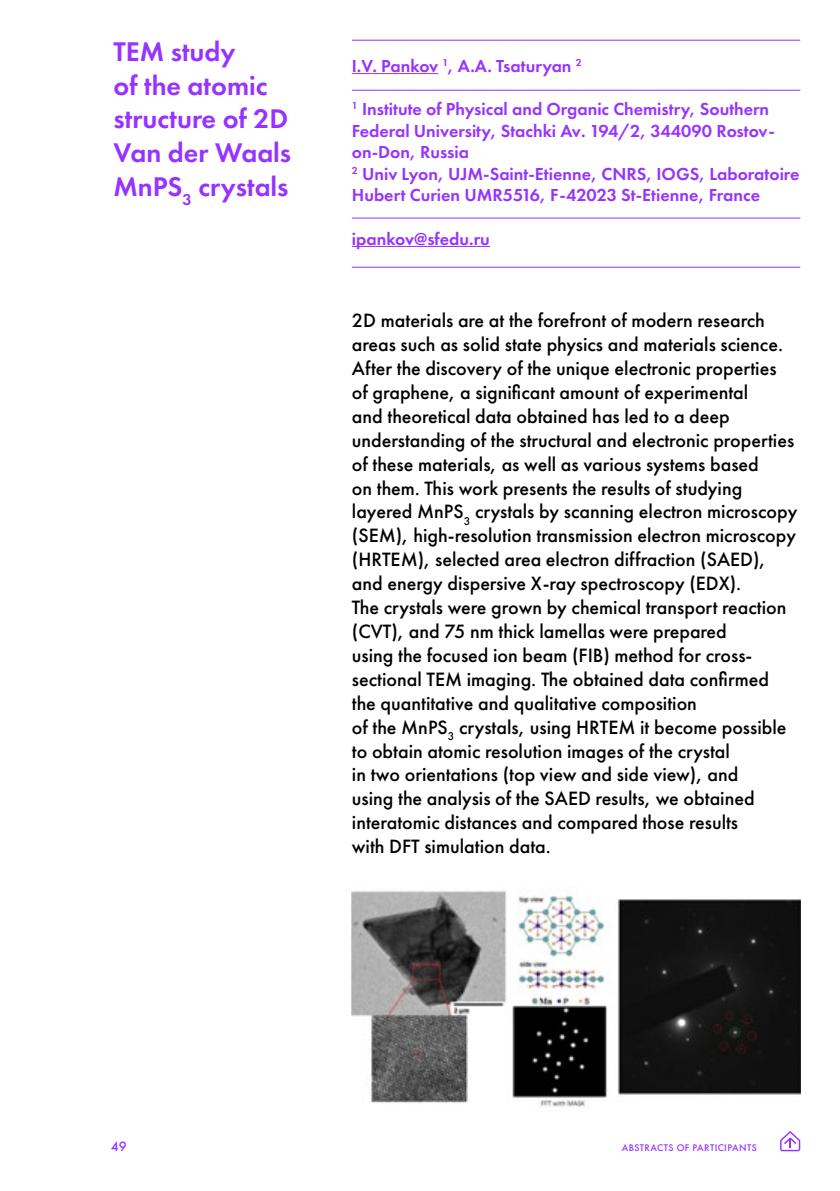
<style>
.page{position:relative;width:840px;height:1191px;background:#fff}
.page>*{position:absolute;margin:0;border:0;box-sizing:border-box;transform-origin:0 0}
.t1{font:600 28px/33.6px "Futura PT";color:#9733ff}
.t2{font:500 20px/24px "Futura PT";color:#000}
.t3{font:600 18px/21.6px "Futura PT";color:#9733ff}
.t4{font:500 14px "Futura PT";color:#9733ff}
.t5{font:500 10px "Futura PT";letter-spacing:.04em;color:#9733ff}
</style>
<div class="page">
<svg style="left:780px;top:1131px;width:19px;height:20px"></svg>
<hr style="left:351px;top:73px;width:87px;height:1px;background:#9733ff">
<hr style="left:351px;top:246px;width:138px;height:1px;background:#9733ff">
<hr style="left:351px;top:90px;width:448px;height:1px;background:#9733ff">
<hr style="left:351px;top:40px;width:448px;height:1px;background:#9733ff">
<hr style="left:351px;top:218px;width:448px;height:1px;background:#9733ff">
<hr style="left:351px;top:267px;width:448px;height:1px;background:#9733ff">
<img style="left:351px;top:890px;width:448px;height:217px">
<h1 class="t1" style="left:113px;top:35px;width:179px">TEM study<br>of the atomic structure of 2D<br>Van der Waals<br>MnPS<sub>3</sub> crystals</h1>
<p class="t3" style="left:351px;top:55px;width:231px">I.V. Pankov <sup>1</sup>, A.A. Tsaturyan <sup>2</sup></p>
<p class="t3" style="left:351px;top:98px;width:449px"><sup>1</sup> Institute of Physical and Organic Chemistry, Southern Federal University, Stachki Av. 194/2, 344090 Rostov&shy;on-Don, Russia<br><sup>2</sup> Univ Lyon, UJM-Saint-Etienne, CNRS, IOGS, Laboratoire Hubert Curien UMR5516, F-42023 St-Etienne, France</p>
<p class="t3" style="left:351px;top:228px;width:139px">ipankov@sfedu.ru</p>
<p class="t2" style="left:351px;top:308px;width:447px">2D materials are at the forefront of modern research areas such as solid state physics and materials science.<br>After the discovery of the unique electronic properties of graphene, a significant amount of experimental<br>and theoretical data obtained has led to a deep understanding of the structural and electronic properties of these materials, as well as various systems based<br>on them. This work presents the results of studying layered MnPS<sub>3</sub> crystals by scanning electron microscopy (SEM), high-resolution transmission electron microscopy (HRTEM), selected area electron diffraction (SAED), and energy dispersive X-ray spectroscopy (EDX).<br>The crystals were grown by chemical transport reaction (CVT), and 75 nm thick lamellas were prepared<br>using the focused ion beam (FIB) method for cross&shy;sectional TEM imaging. The obtained data confirmed the quantitative and qualitative composition<br>of the MnPS<sub>3</sub> crystals, using HRTEM it become possible to obtain atomic resolution images of the crystal<br>in two orientations (top view and side view), and<br>using the analysis of the SAED results, we obtained interatomic distances and compared those results<br>with DFT simulation data.</p>
<p class="t4" style="left:111px;top:1138px;width:18px">49</p>
<p class="t5" style="left:621px;top:1142px;width:136px">ABSTRACTS OF PARTICIPANTS</p>
</div>
